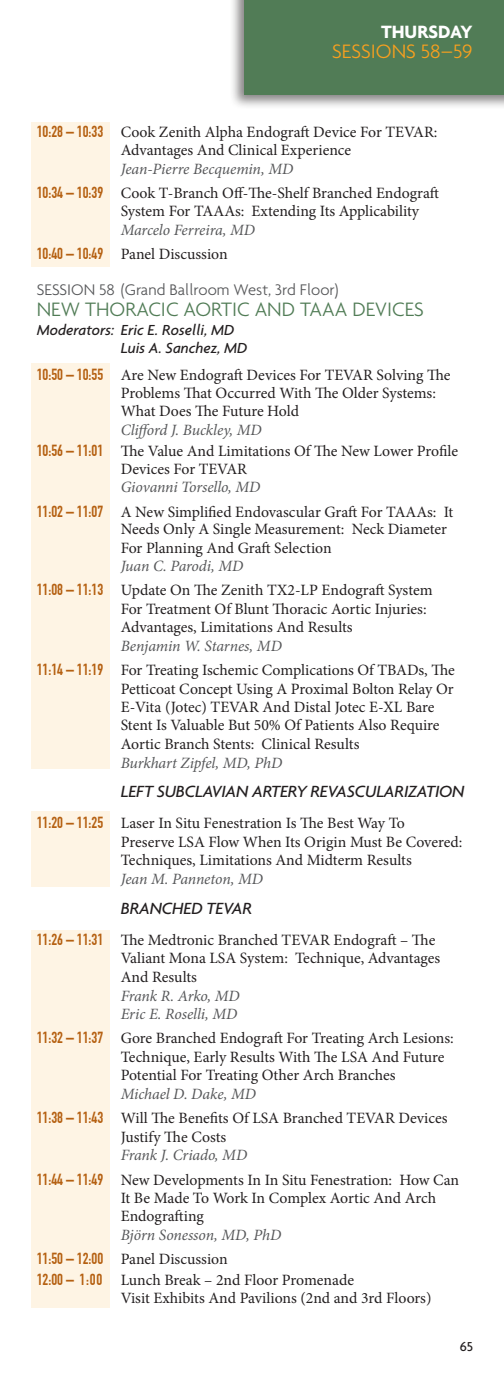
<style>
.page{position:relative;width:504px;height:1386px;background:#fff}
.page>*{position:absolute;margin:0;border:0;box-sizing:border-box;transform-origin:0 0}
.t1{font:300 21px "Agenda";color:#517c56}
.t2{font:300 21px "Agenda";color:#f8a01f}
.t3{font:700 19.25px "Agenda";color:#fff}
.t4{font:italic 500 17.5px "Agenda";letter-spacing:-.015em;color:#231f20}
.t5{font:300 16.62px "Agenda";color:#57585a}
.t6{font:15.75px/17.8px "Minion Pro";color:#231f20}
.t7{font:italic 15.75px "Minion Pro";letter-spacing:-.01em;color:#57585a}
.t8{font:italic 500 15.75px "Agenda";color:#231f20}
.t9{font:500 14px "Agenda";color:#231f20}
.s1{font-family:"DIN Condensed";font-weight:700;color:#b56011}
</style>
<div class="page">
<div style="left:229px;top:0;width:275px;height:110px;background:#231f20;opacity:.55"></div>
<div style="left:244px;top:0;width:260px;height:94px;background:#517c56"></div>
<div style="left:32px;top:122px;width:78px;height:145px;background:#fef4e4"></div>
<div style="left:32px;top:363px;width:78px;height:406px;background:#fef4e4"></div>
<div style="left:32px;top:811px;width:78px;height:76px;background:#fef4e4"></div>
<div style="left:32px;top:930px;width:78px;height:378px;background:#fef4e4"></div>
<p class="t3" style="left:381px;top:20px;width:93px">THURSDAY</p>
<p class="t2" style="left:332px;top:38px;width:142px">SESSIONS 58–59</p>
<p class="t6" style="left:37px;top:123px;width:402px;text-align:center"><span class="s1">10:28 – 10:33</span> Cook Zenith Alpha Endograft Device For TEVAR:<br>Advantages And Clinical Experience</p>
<p class="t7" style="left:121px;top:158px;width:174px">Jean-Pierre Becquemin, MD</p>
<p class="t6" style="left:121px;top:184px;width:320px;text-indent:-84px"><span class="s1">10:34 – 10:39</span> Cook T-Branch Off-The-Shelf Branched Endograft<br>System For TAAAs: Extending Its Applicability</p>
<p class="t7" style="left:121px;top:219px;width:136px">Marcelo Ferreira, MD</p>
<p class="t6" style="left:37px;top:245px;width:192px"><span class="s1">10:40 – 10:49</span> Panel Discussion</p>
<p class="t5" style="left:37px;top:280px;width:303px">SESSION 58 (Grand Ballroom West, 3rd Floor)</p>
<p class="t1" style="left:37px;top:297px;width:389px">NEW THORACIC AORTIC AND TAAA DEVICES</p>
<p class="t8" style="left:37px;top:320px;width:199px">Moderators: Eric E. Roselli, MD</p>
<p class="t8" style="left:121px;top:338px;width:128px">Luis A. Sanchez, MD</p>
<p class="t6" style="left:37px;top:366px;width:415px"><span class="s1">10:50 – 10:55</span> Are New Endograft Devices For TEVAR Solving The</p>
<p class="t6" style="left:121px;top:384px;width:317px">Problems That Occurred With The Older Systems:</p>
<p class="t6" style="left:121px;top:403px;width:180px">What Does The Future Hold</p>
<p class="t7" style="left:121px;top:420px;width:142px">Clifford J. Buckley, MD</p>
<p class="t6" style="left:37px;top:442px;width:423px"><span class="s1">10:56 – 11:01</span> The Value And Limitations Of The New Lower Profile</p>
<p class="t6" style="left:121px;top:460px;width:128px">Devices For TEVAR</p>
<p class="t7" style="left:121px;top:477px;width:141px">Giovanni Torsello, MD</p>
<p class="t6" style="left:37px;top:503px;width:418px"><span class="s1">11:02 – 11:07</span> A New Simplified Endovascular Graft For TAAAs: It</p>
<p class="t6" style="left:121px;top:520px;width:328px;line-height:18.4px">Needs Only A Single Measurement: Neck Diameter<br>For Planning And Graft Selection</p>
<p class="t7" style="left:121px;top:556px;width:124px">Juan C. Parodi, MD</p>
<p class="t6" style="left:37px;top:582px;width:397px"><span class="s1">11:08 – 11:13</span> Update On The Zenith TX2-LP Endograft System</p>
<p class="t6" style="left:121px;top:600px;width:307px">For Treatment Of Blunt Thoracic Aortic Injuries:</p>
<p class="t6" style="left:121px;top:618px;width:234px">Advantages, Limitations And Results</p>
<p class="t7" style="left:121px;top:635px;width:163px">Benjamin W. Starnes, MD</p>
<p class="t6" style="left:37px;top:661px;width:420px"><span class="s1">11:14 – 11:19</span> For Treating Ischemic Complications Of TBADs, The</p>
<p class="t6" style="left:121px;top:680px;width:334px">Petticoat Concept Using A Proximal Bolton Relay Or</p>
<p class="t6" style="left:121px;top:698px;width:315px">E-Vita (Jotec) TEVAR And Distal Jotec E-XL Bare</p>
<p class="t6" style="left:121px;top:716px;width:320px">Stent Is Valuable But 50% Of Patients Also Require</p>
<p class="t6" style="left:121px;top:735px;width:240px">Aortic Branch Stents: Clinical Results</p>
<p class="t7" style="left:121px;top:752px;width:163px">Burkhart Zipfel, MD, PhD</p>
<p class="t4" style="left:121px;top:781px;width:345px">LEFT SUBCLAVIAN ARTERY REVASCULARIZATION</p>
<p class="t6" style="left:37px;top:815px;width:370px"><span class="s1">11:20 – 11:25</span> Laser In Situ Fenestration Is The Best Way To</p>
<p class="t6" style="left:121px;top:833px;width:343px">Preserve LSA Flow When Its Origin Must Be Covered:</p>
<p class="t6" style="left:121px;top:851px;width:293px">Techniques, Limitations And Midterm Results</p>
<p class="t7" style="left:121px;top:868px;width:144px">Jean M. Panneton, MD</p>
<p class="t4" style="left:121px;top:898px;width:133px">BRANCHED TEVAR</p>
<p class="t6" style="left:37px;top:931px;width:400px"><span class="s1">11:26 – 11:31</span> The Medtronic Branched TEVAR Endograft – The</p>
<p class="t6" style="left:121px;top:949px;width:321px">Valiant Mona LSA System: Technique, Advantages</p>
<p class="t6" style="left:121px;top:968px;width:78px">And Results</p>
<p class="t7" style="left:121px;top:985px;width:120px">Frank R. Arko, MD</p>
<p class="t7" style="left:121px;top:1004px;width:118px">Eric E. Roselli, MD</p>
<p class="t6" style="left:37px;top:1030px;width:418px"><span class="s1">11:32 – 11:37</span> Gore Branched Endograft For Treating Arch Lesions:</p>
<p class="t6" style="left:121px;top:1048px;width:325px">Technique, Early Results With The LSA And Future</p>
<p class="t6" style="left:121px;top:1066px;width:276px">Potential For Treating Other Arch Branches</p>
<p class="t7" style="left:121px;top:1083px;width:137px">Michael D. Dake, MD</p>
<p class="t6" style="left:37px;top:1109px;width:412px"><span class="s1">11:38 – 11:43</span> Will The Benefits Of LSA Branched TEVAR Devices</p>
<p class="t6" style="left:121px;top:1128px;width:107px">Justify The Costs</p>
<p class="t7" style="left:121px;top:1145px;width:128px">Frank J. Criado, MD</p>
<p class="t6" style="left:37px;top:1171px;width:424px"><span class="s1">11:44 – 11:49</span> New Developments In In Situ Fenestration: How Can</p>
<p class="t6" style="left:121px;top:1189px;width:317px;line-height:18.4px">It Be Made To Work In Complex Aortic And Arch<br>Endografting</p>
<p class="t7" style="left:121px;top:1224px;width:162px">Björn Sonesson, MD, PhD</p>
<p class="t6" style="left:37px;top:1250px;width:192px"><span class="s1">11:50 – 12:00</span> Panel Discussion</p>
<p class="t6" style="left:37px;top:1271px;width:319px"><span class="s1">12:00 – 1:00</span> Lunch Break – 2nd Floor Promenade</p>
<p class="t6" style="left:121px;top:1289px;width:312px">Visit Exhibits And Pavilions (2nd and 3rd Floors)</p>
<p class="t9" style="left:460px;top:1338px;width:15px">65</p>
</div>
